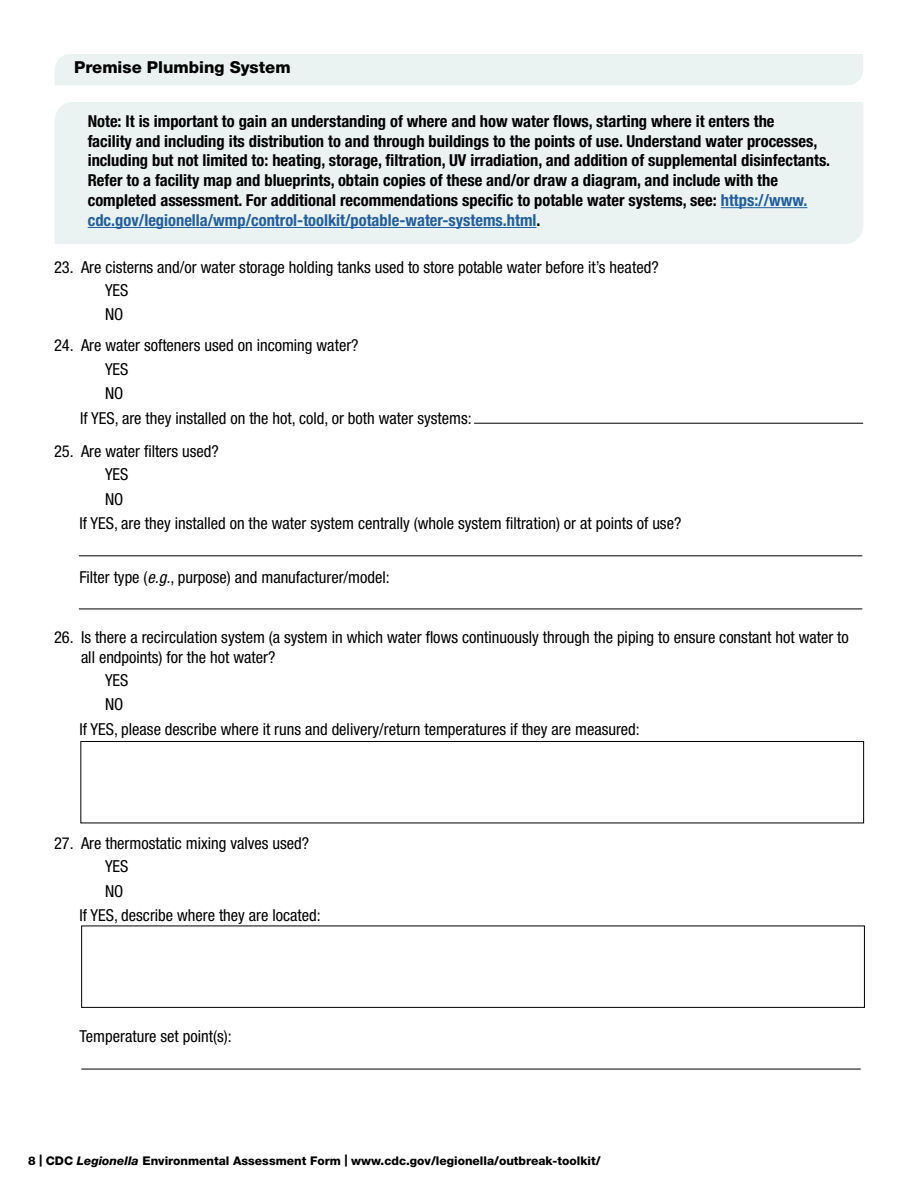
<style>
.page{position:relative;width:918px;height:1188px;background:#fff}
.page>*{position:absolute;margin:0;border:0;box-sizing:border-box;transform-origin:0 0}
._1_Field_answer_afte{font:condensed 16.5px/19.8px "Helvetica Neue LT Std";color:#000}
.note_text{font:700 condensed 16.5px/19.8px "Helvetica Neue LT Std";color:#000}
.no_bullets{font:condensed 16.5px "Helvetica Neue LT Std";color:#000}
.t1{font:800 16.5px "Helvetica Neue LT Std";color:#000}
.t2{font:800 12px "Helvetica Neue LT Std";color:#000}
.s1{color:#215e9e}
.s2{color:#fff}
.s3{font-style:italic}
</style>
<div class="page">
<div style="left:55px;top:102px;width:808px;height:142px;background:#ebf3f2"></div>
<div style="left:55px;top:54px;width:808px;height:31px;background:#ebf3f2"></div>
<hr style="left:721px;top:207px;width:86px;height:1px;background:#215e9e">
<hr style="left:88px;top:227px;width:449px;height:1px;background:#215e9e">
<hr style="left:474px;top:423px;width:389px;height:1px;background:#000">
<hr style="left:79px;top:555px;width:783px;height:1px;background:#000">
<hr style="left:79px;top:609px;width:783px;height:1px;background:#000">
<div style="left:80px;top:741px;width:784px;height:82px;border:1px solid #000"></div>
<div style="left:81px;top:926px;width:784px;height:82px;border:1px solid #000"></div>
<hr style="left:81px;top:1069px;width:780px;height:1px;background:#000">
<h4 class="t1" style="left:74px;top:58px;width:218px">Premise Plumbing System</h4>
<p class="note_text" style="left:88px;top:111px;width:744px">Note: It is important to gain an understanding of where and how water flows, starting where it enters the<br>facility and including its distribution to and through buildings to the points of use. Understand water processes, including but not limited to: heating, storage, filtration, UV irradiation, and addition of supplemental disinfectants.<br>Refer to a facility map and blueprints, obtain copies of these and/or draw a diagram, and include with the completed assessment. For additional recommendations specific to potable water systems, see: <span class="s1">https://www. cdc.gov/legionella/wmp/control-toolkit/potable-water-systems.html</span>.</p>
<p class="_1_Field_answer_afte" style="left:54px;top:257px;width:606px">23. Are cisterns and/or water storage holding tanks used to store potable water before it’s heated?</p>
<p class="_1_Field_answer_afte" style="left:82px;top:280px;width:48px"><span class="s2">●</span> YES</p>
<p class="_1_Field_answer_afte" style="left:82px;top:304px;width:42px"><span class="s2">●</span> NO</p>
<p class="_1_Field_answer_afte" style="left:54px;top:336px;width:306px">24. Are water softeners used on incoming water?</p>
<p class="_1_Field_answer_afte" style="left:82px;top:359px;width:48px"><span class="s2">●</span> YES</p>
<p class="_1_Field_answer_afte" style="left:82px;top:383px;width:42px"><span class="s2">●</span> NO</p>
<p class="no_bullets" style="left:80px;top:408px;width:393px">If YES, are they installed on the hot, cold, or both water systems:</p>
<p class="_1_Field_answer_afte" style="left:54px;top:441px;width:166px">25. Are water filters used?</p>
<p class="_1_Field_answer_afte" style="left:82px;top:464px;width:48px"><span class="s2">●</span> YES</p>
<p class="_1_Field_answer_afte" style="left:82px;top:489px;width:42px"><span class="s2">●</span> NO</p>
<p class="_1_Field_answer_afte" style="left:80px;top:513px;width:603px">If YES, are they installed on the water system centrally (whole system filtration) or at points of use?</p>
<p class="_1_Field_answer_afte" style="left:80px;top:567px;width:312px">Filter type (<span class="s3">e.g.</span>, purpose) and manufacturer/model:</p>
<p class="_1_Field_answer_afte" style="left:81px;top:627px;width:769px;text-indent:-27px">26. Is there a recirculation system (a system in which water flows continuously through the piping to ensure constant hot water to all endpoints) for the hot water?</p>
<p class="_1_Field_answer_afte" style="left:82px;top:670px;width:48px"><span class="s2">●</span> YES</p>
<p class="_1_Field_answer_afte" style="left:82px;top:694px;width:42px"><span class="s2">●</span> NO</p>
<p class="_1_Field_answer_afte" style="left:80px;top:719px;width:562px">If YES, please describe where it runs and delivery/return temperatures if they are measured:</p>
<p class="_1_Field_answer_afte" style="left:54px;top:833px;width:257px">27. Are thermostatic mixing valves used?</p>
<p class="_1_Field_answer_afte" style="left:82px;top:856px;width:48px"><span class="s2">●</span> YES</p>
<p class="_1_Field_answer_afte" style="left:82px;top:881px;width:42px"><span class="s2">●</span> NO</p>
<p class="no_bullets" style="left:80px;top:906px;width:243px">If YES, describe where they are located:</p>
<p class="no_bullets" style="left:80px;top:1027px;width:154px">Temperature set point(s):</p>
<p class="t2" style="left:28px;top:1154px;width:574px">8 | CDC <span class="s3">Legionella</span> Environmental Assessment Form | www.cdc.gov/legionella/outbreak-toolkit/</p>
</div>
